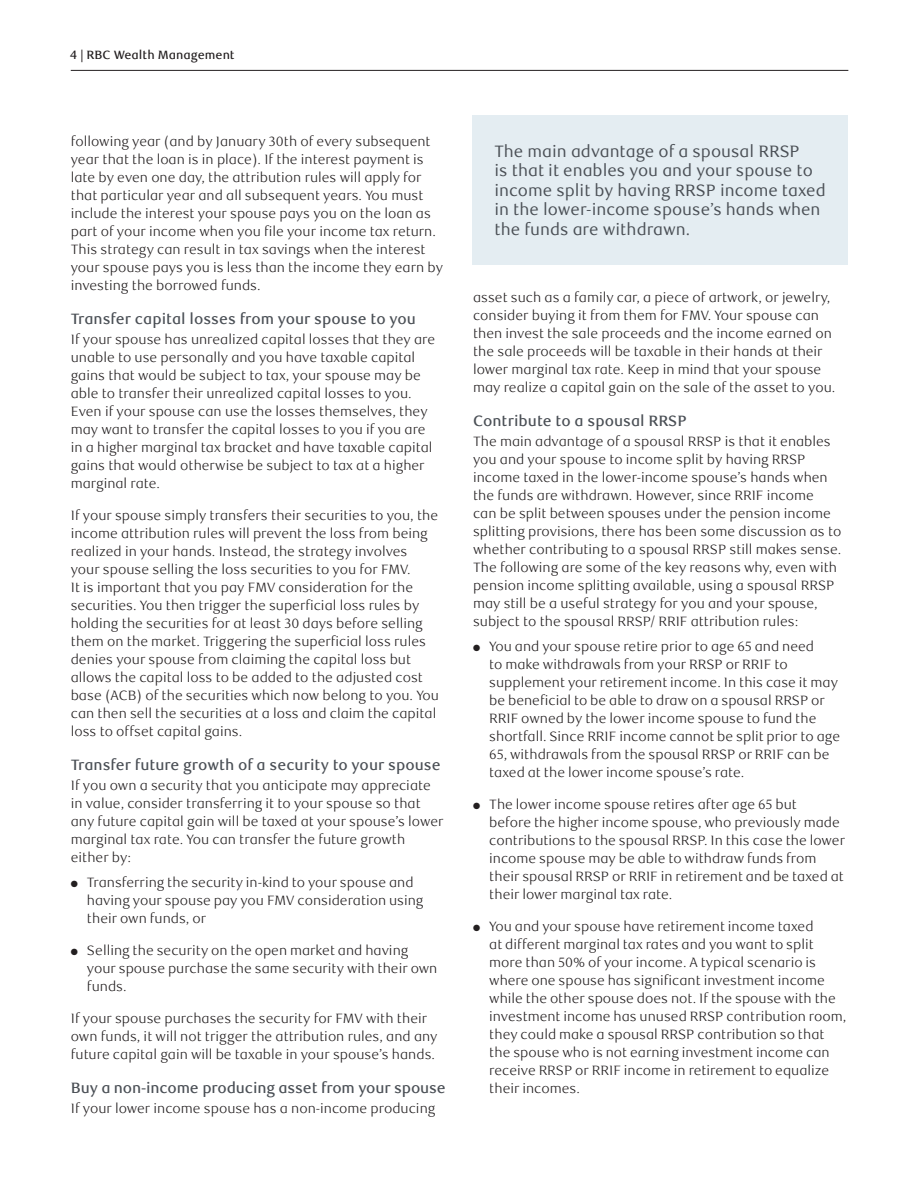
<style>
.page{position:relative;width:918px;height:1188px;background:#fff}
.page>*{position:absolute;margin:0;border:0;box-sizing:border-box;transform-origin:0 0}
.t1{font:16.5px/19.5px "RBC Text";color:#4a4f55}
._6-Subhead_L1{font:500 15px "RBC Text";color:#4a4f55}
._5-Body_Copy{font:300 13.5px/18px "RBC Text";color:#231f20}
.t2{font:500 12px "RBC Text";color:#231f20}
</style>
<div class="page">
<hr style="left:71px;top:70px;width:777px;height:1px;background:#231f20">
<div style="left:473px;top:115px;width:375px;height:150px;background:#e4edf2"></div>
<p class="t2" style="left:70px;top:47px;width:166px">4 | RBC Wealth Management</p>
<p class="_5-Body_Copy" style="left:71px;top:133px;width:374px">following year (and by January 30th of every subsequent year that the loan is in place). If the interest payment is late by even one day, the attribution rules will apply for that particular year and all subsequent years. You must include the interest your spouse pays you on the loan as part of your income when you file your income tax return.<br>This strategy can result in tax savings when the interest your spouse pays you is less than the income they earn by investing the borrowed funds.</p>
<h3 class="_6-Subhead_L1" style="left:71px;top:310px;width:347px">Transfer capital losses from your spouse to you</h3>
<p class="_5-Body_Copy" style="left:71px;top:331px;width:366px">If your spouse has unrealized capital losses that they are unable to use personally and you have taxable capital gains that would be subject to tax, your spouse may be able to transfer their unrealized capital losses to you.<br>Even if your spouse can use the losses themselves, they may want to transfer the capital losses to you if you are in a higher marginal tax bracket and have taxable capital gains that would otherwise be subject to tax at a higher marginal rate.</p>
<p class="_5-Body_Copy" style="left:71px;top:507px;width:370px">If your spouse simply transfers their securities to you, the income attribution rules will prevent the loss from being realized in your hands. Instead, the strategy involves your spouse selling the loss securities to you for FMV.<br>It is important that you pay FMV consideration for the securities. You then trigger the superficial loss rules by holding the securities for at least 30 days before selling them on the market. Triggering the superficial loss rules denies your spouse from claiming the capital loss but allows the capital loss to be added to the adjusted cost base (ACB) of the securities which now belong to you. You can then sell the securities at a loss and claim the capital loss to offset capital gains.</p>
<h3 class="_6-Subhead_L1" style="left:71px;top:756px;width:371px">Transfer future growth of a security to your spouse</h3>
<p class="_5-Body_Copy" style="left:71px;top:777px;width:374px">If you own a security that you anticipate may appreciate in value, consider transferring it to your spouse so that any future capital gain will be taxed at your spouse’s lower marginal tax rate. You can transfer the future growth either by:</p>
<p class="_5-Body_Copy" style="left:87px;top:874px;width:338px;text-indent:-16px">● Transferring the security in-kind to your spouse and having your spouse pay you FMV consideration using their own funds, or</p>
<p class="_5-Body_Copy" style="left:87px;top:942px;width:352px;text-indent:-16px">● Selling the security on the open market and having your spouse purchase the same security with their own funds.</p>
<p class="_5-Body_Copy" style="left:71px;top:1010px;width:368px">If your spouse purchases the security for FMV with their own funds, it will not trigger the attribution rules, and any future capital gain will be taxable in your spouse’s hands.</p>
<h3 class="_6-Subhead_L1" style="left:71px;top:1079px;width:377px">Buy a non-income producing asset from your spouse</h3>
<p class="_5-Body_Copy" style="left:71px;top:1099px;width:366px">If your lower income spouse has a non-income producing</p>
<p class="t1" style="left:494px;top:142px;width:333px">The main advantage of a spousal RRSP<br>is that it enables you and your spouse to income split by having RRSP income taxed in the lower-income spouse’s hands when the funds are withdrawn.</p>
<p class="_5-Body_Copy" style="left:473px;top:289px;width:364px">asset such as a family car, a piece of artwork, or jewelry, consider buying it from them for FMV. Your spouse can then invest the sale proceeds and the income earned on the sale proceeds will be taxable in their hands at their lower marginal tax rate. Keep in mind that your spouse may realize a capital gain on the sale of the asset to you.</p>
<h3 class="_6-Subhead_L1" style="left:473px;top:412px;width:215px">Contribute to a spousal RRSP</h3>
<p class="_5-Body_Copy" style="left:473px;top:433px;width:370px">The main advantage of a spousal RRSP is that it enables you and your spouse to income split by having RRSP income taxed in the lower-income spouse’s hands when the funds are withdrawn. However, since RRIF income<br>can be split between spouses under the pension income splitting provisions, there has been some discussion as to whether contributing to a spousal RRSP still makes sense.<br>The following are some of the key reasons why, even with pension income splitting available, using a spousal RRSP may still be a useful strategy for you and your spouse, subject to the spousal RRSP/ RRIF attribution rules:</p>
<p class="_5-Body_Copy" style="left:489px;top:638px;width:352px;text-indent:-16px">● You and your spouse retire prior to age 65 and need<br>to make withdrawals from your RRSP or RRIF to supplement your retirement income. In this case it may be beneficial to be able to draw on a spousal RRSP or RRIF owned by the lower income spouse to fund the shortfall. Since RRIF income cannot be split prior to age 65, withdrawals from the spousal RRSP or RRIF can be taxed at the lower income spouse’s rate.</p>
<p class="_5-Body_Copy" style="left:489px;top:796px;width:357px;text-indent:-16px">● The lower income spouse retires after age 65 but<br>before the higher income spouse, who previously made contributions to the spousal RRSP. In this case the lower income spouse may be able to withdraw funds from their spousal RRSP or RRIF in retirement and be taxed at their lower marginal tax rate.</p>
<p class="_5-Body_Copy" style="left:489px;top:918px;width:358px;text-indent:-16px">● You and your spouse have retirement income taxed<br>at different marginal tax rates and you want to split more than 50% of your income. A typical scenario is where one spouse has significant investment income while the other spouse does not. If the spouse with the investment income has unused RRSP contribution room, they could make a spousal RRSP contribution so that the spouse who is not earning investment income can receive RRSP or RRIF income in retirement to equalize their incomes.</p>
</div>
